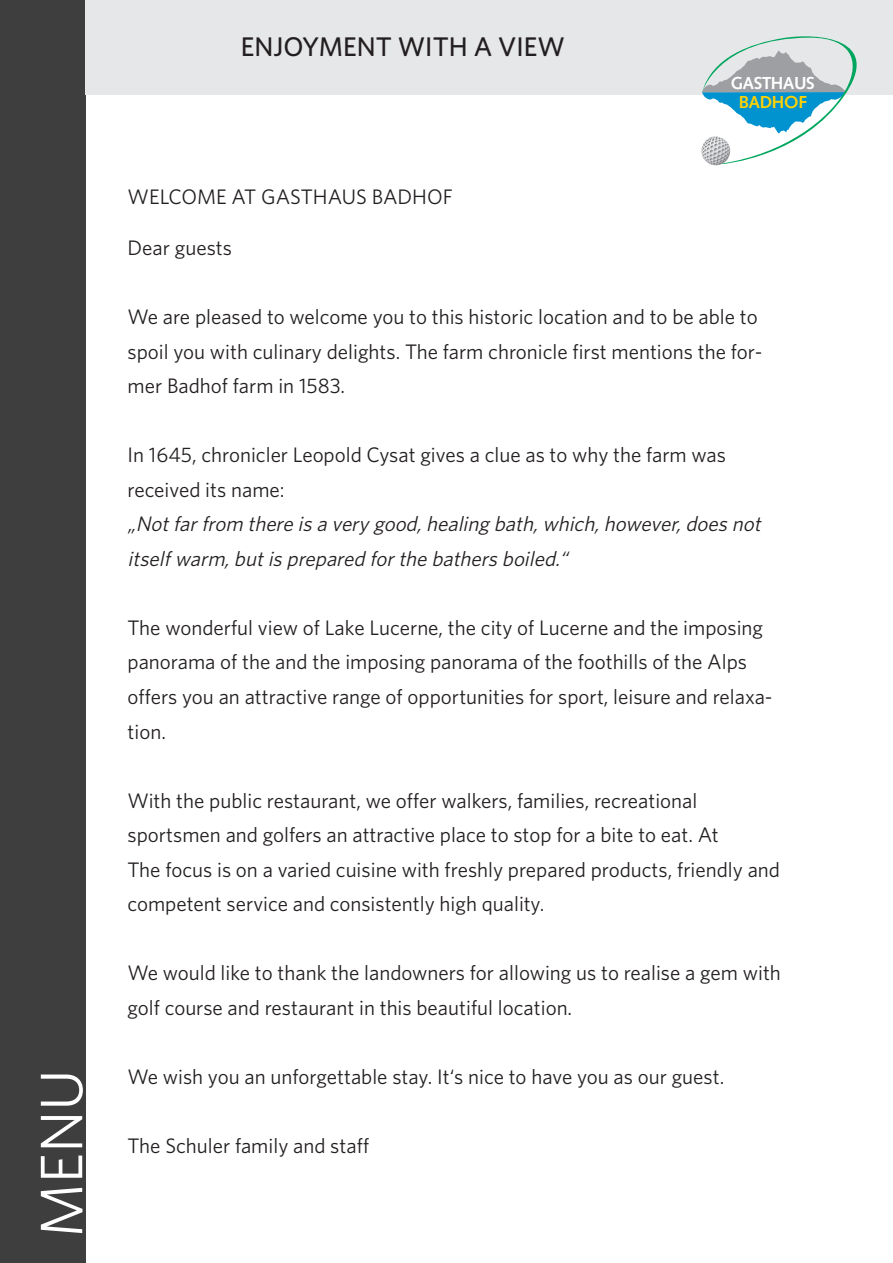
<style>
.page{position:relative;width:893px;height:1263px;background:#fff}
.page>*{position:absolute;margin:0;border:0;box-sizing:border-box;transform-origin:0 0}
.t1{font:60px "Whitney";color:#fff}
.t2{font:500 27px "Whitney";color:#231f20}
.t3{font:21px/34.5px "Whitney";color:#231f20}
.t4{font:italic 21px/34.5px "Whitney";color:#231f20}
.t5{font:700 18px "Syntax";letter-spacing:-.015em;color:#fff}
.t6{font:700 18px "Syntax";letter-spacing:-.015em;color:#fed105}
</style>
<div class="page">
<div style="left:0;top:0;width:85px;height:1263px;background:#3e3e3f"></div>
<div style="left:85px;top:0;width:808px;height:94px;background:#e6e7e9"></div>
<svg style="left:700px;top:36px;width:157px;height:130px"></svg>
<h1 class="t1" style="left:22px;top:1238px;width:170px;rotate:-90deg">MENU</h1>
<p class="t2" style="left:241px;top:28px;width:326px">ENJOYMENT WITH A VIEW</p>
<p class="t3" style="left:128px;top:179px;width:327px">WELCOME AT GASTHAUS BADHOF</p>
<p class="t3" style="left:128px;top:230px;width:106px">Dear guests</p>
<p class="t5" style="left:731px;top:72px;width:85px">GASTHAUS</p>
<p class="t6" style="left:739px;top:91px;width:70px">BADHOF</p>
<p class="t3" style="left:128px;top:299px;width:636px">We are pleased to welcome you to this historic location and to be able to spoil you with culinary delights. The farm chronicle first mentions the for&shy;mer Badhof farm in 1583.</p>
<p class="t3" style="left:128px;top:437px;width:600px">In 1645, chronicler Leopold Cysat gives a clue as to why the farm was received its name:</p>
<p class="t4" style="left:128px;top:506px;width:640px">„Notfarfrom thereisaverygood,healingbath,which,however,doesnot itselfwarm,butisprepared forthebathersboiled.“</p>
<p class="t3" style="left:128px;top:610px;width:646px">The wonderful view of Lake Lucerne, the city of Lucerne and the imposing panorama of the and the imposing panorama of the foothills of the Alps offers you an attractive range of opportunities for sport, leisure and relaxa&shy;tion.</p>
<p class="t3" style="left:128px;top:782px;width:654px">With the public restaurant, we offer walkers, families, recreational sportsmen and golfers an attractive place to stop for a bite to eat. At<br>The focus is on a varied cuisine with freshly prepared products, friendly and competent service and consistently high quality.</p>
<p class="t3" style="left:128px;top:955px;width:655px">We would like to thank the landowners for allowing us to realise a gem with golf course and restaurant in this beautiful location.</p>
<p class="t3" style="left:128px;top:1058px;width:598px">We wish you an unforgettable stay. It‘s nice to have you as our guest.</p>
<p class="t3" style="left:128px;top:1127px;width:243px">The Schuler family and staff</p>
</div>
